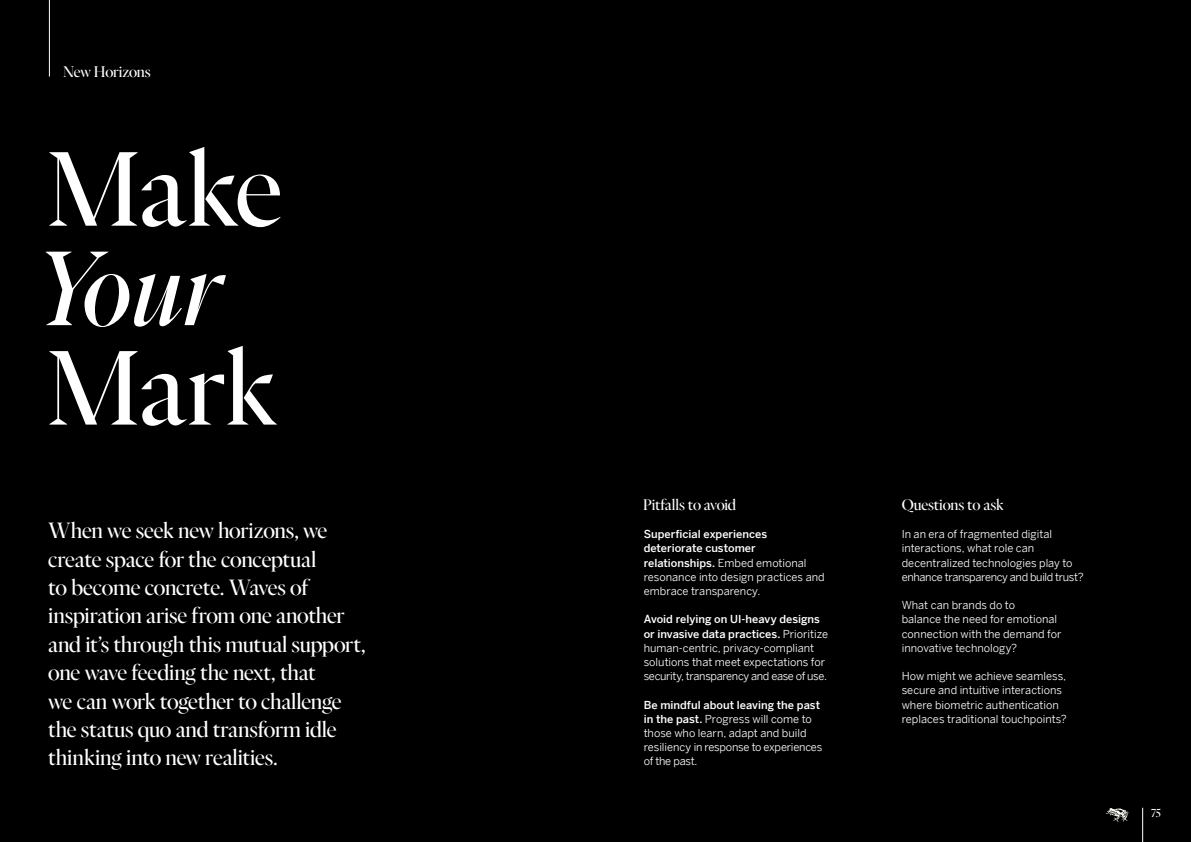
<style>
.page{position:relative;width:1191px;height:842px;background:#000}
.page>*{position:absolute;margin:0;border:0;box-sizing:border-box;transform-origin:0 0}
.t1{font:110px "Frog Serif Sharp 07";letter-spacing:-.01em;color:#fff}
.t2{font:italic 110px "Frog Serif Sharp 07";color:#fff}
.t3{font:23px/28.4px "Frog Serif Sharp 07";letter-spacing:-.015em;color:#fff}
.t4{font:16px "Frog Serif Sharp 07";letter-spacing:-.01em;color:#fff}
.t5{font:12px "Frog Serif Sharp 07";color:#fff}
.t6{font:11px/14.2px "Benton Sans F";color:#fff}
.s1{font-weight:500}
</style>
<div class="page">
<hr style="left:49px;top:0;width:1px;height:77px;background:#fff">
<svg style="left:1106px;top:808px;width:22px;height:14px"></svg>
<hr style="left:1142px;top:808px;width:1px;height:34px;background:#fff">
<h3 class="t4" style="left:63px;top:63px;width:89px">New Horizons</h3>
<h1 class="t1" style="left:46px;top:132px;width:238px">Make</h1>
<h1 class="t2" style="left:33px;top:231px;width:190px">Your</h1>
<h1 class="t1" style="left:46px;top:331px;width:233px">Mark</h1>
<h3 class="t4" style="left:643px;top:496px;width:94px">Pitfalls to avoid</h3>
<h3 class="t4" style="left:901px;top:496px;width:103px">Questions to ask</h3>
<p class="t3" style="left:48px;top:517px;width:319px">When we seek new horizons, we create space for the conceptual<br>to become concrete. Waves of inspiration arise from one another and it’s through this mutual support, one wave feeding the next, that<br>we can work together to challenge the status quo and transform idle thinking into new realities.</p>
<p class="t6" style="left:901px;top:527px;width:183px">In an era of fragmented digital interactions, what role can decentralized technologies play to enhance transparency and build trust?</p>
<p class="t6" style="left:643px;top:527px;width:182px"><span class="s1">Superficial experiences deteriorate customer relationships.</span> Embed emotional resonance into design practices and embrace transparency.</p>
<p class="t6" style="left:643px;top:612px;width:186px"><span class="s1">Avoid relying on UI-heavy designs or invasive data practices.</span> Prioritize human-centric, privacy-compliant solutions that meet expectations for security, transparency and ease of use.</p>
<p class="t6" style="left:643px;top:697px;width:180px"><span class="s1">Be mindful about leaving the past in the past.</span> Progress will come to those who learn, adapt and build resiliency in response to experiences of the past.</p>
<p class="t6" style="left:901px;top:598px;width:161px">What can brands do to<br>balance the need for emotional connection with the demand for innovative technology?</p>
<p class="t6" style="left:901px;top:669px;width:166px">How might we achieve seamless, secure and intuitive interactions where biometric authentication replaces traditional touchpoints?</p>
<p class="t5" style="left:1151px;top:806px;width:11px">75</p>
</div>
